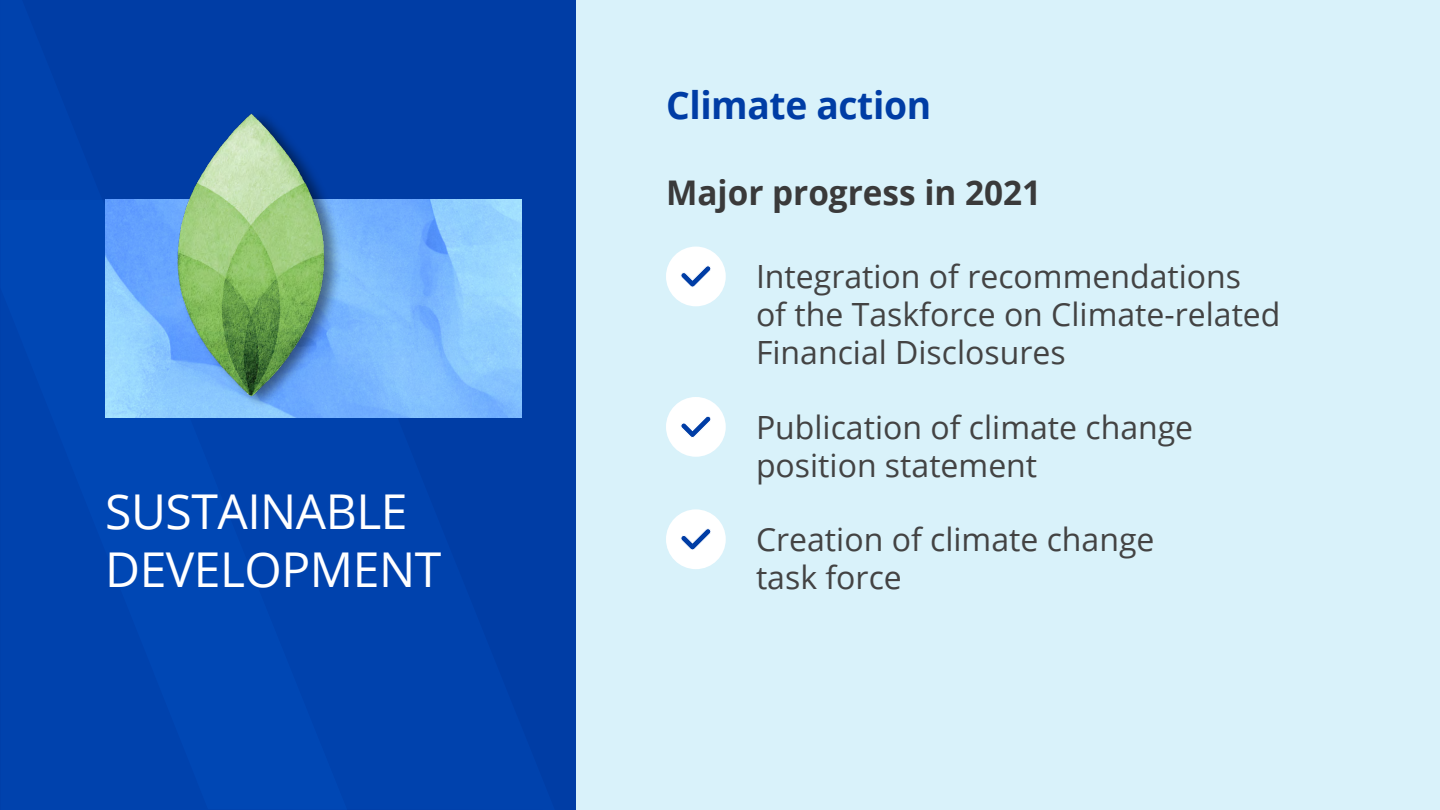
<style>
.page{position:relative;width:1440px;height:810px;background:#fff}
.page>*{position:absolute;margin:0;border:0;box-sizing:border-box;transform-origin:0 0}
.Texte_courant{font:48px/58px "Open Sans";letter-spacing:-.01em;color:#fff}
.t1{font:700 38px "Open Sans";letter-spacing:-.01em;color:#003da5}
.t2{font:700 34px "Open Sans";color:#3a3a3a}
.t3{font:32px/38px "Open Sans";color:#434343}
</style>
<div class="page">
<div style="left:576px;top:0;width:864px;height:810px;background:#d9f2fa"></div>
<div style="left:0;top:0;width:576px;height:810px;background:#003da5"></div>
<svg style="left:0;top:199px;width:348px;height:611px"></svg>
<img style="left:105px;top:200px;width:416px;height:217px">
<img style="left:108px;top:113px;width:279px;height:304px">
<div style="left:666px;top:247px;width:60px;height:59px;background:#fff;border-radius:50%"></div>
<svg style="left:681px;top:265px;width:30px;height:22px"></svg>
<div style="left:666px;top:397px;width:60px;height:60px;background:#fff;border-radius:50%"></div>
<svg style="left:681px;top:416px;width:30px;height:22px"></svg>
<div style="left:666px;top:509px;width:60px;height:60px;background:#fff;border-radius:50%"></div>
<svg style="left:681px;top:528px;width:30px;height:22px"></svg>
<p class="Texte_courant" style="left:105px;top:481px;width:338px">SUSTAINABLE<br>DEVELOPMENT</p>
<p class="t1" style="left:666px;top:78px;width:267px">Climate action</p>
<p class="t2" style="left:666px;top:169px;width:377px">Major progress in 2021</p>
<p class="t3" style="left:756px;top:257px;width:526px">Integration of recommendations<br>of the Taskforce on Climate-related<br>Financial Disclosures</p>
<p class="t3" style="left:756px;top:407px;width:439px">Publication of climate change position statement</p>
<p class="t3" style="left:756px;top:520px;width:400px">Creation of climate change task force</p>
</div>
